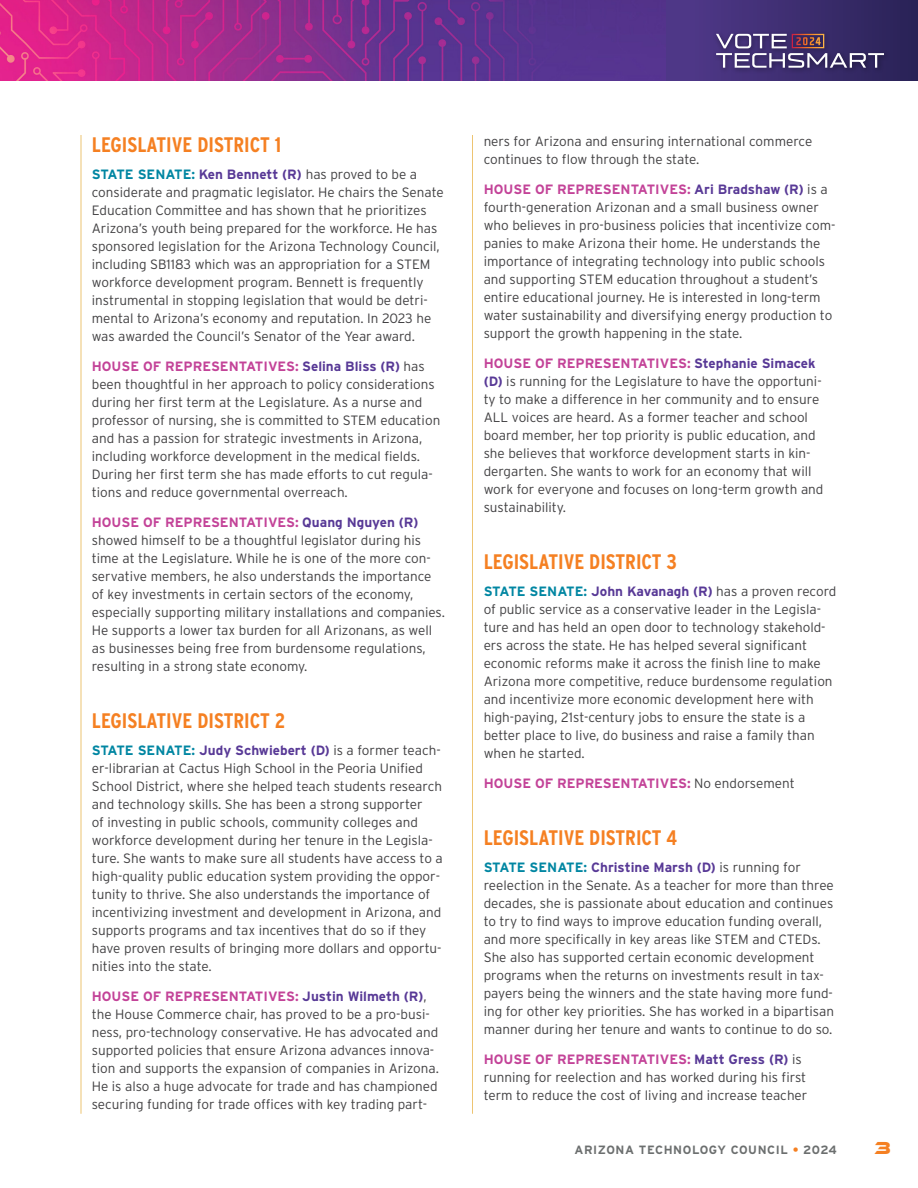
<style>
.page{position:relative;width:918px;height:1188px;background:#fff}
.page>*{position:absolute;margin:0;border:0;box-sizing:border-box;transform-origin:0 0}
.Legislative_District{font:700 21px "Interstate Condensed";color:#f58022}
.t1{font:18px "Ethnocentric Rg";color:#f58022}
.Body_-_2_3_Paragraph_Spacing{font:300 13.5px/18px "Interstate";color:#414042}
.Body_-_2_3_Paragraph_Spacing-2{font:700 13.5px "Interstate";color:#c34398}
.t2{font:700 12px "Interstate";letter-spacing:.05em;color:#6c6f6f}
.s1{font-weight:700;color:#0086a2}
.s2{font-weight:700;color:#583996}
.s3{font-weight:700;color:#c34398}
.s4{font-weight:300;color:#414042}
.s5{color:#f58022}
</style>
<div class="page">
<hr style="left:81px;top:135px;width:1px;height:979px;background:#edc472">
<hr style="left:472px;top:135px;width:1px;height:979px;background:#edc472">
<svg style="left:0;top:0;width:918px;height:81px;background:#7c2e88"></svg>
<div style="left:713px;top:30px;width:177px;height:44px;background:#000;opacity:.4"></div>
<svg style="left:716px;top:34px;width:168px;height:34px;background:#645582"></svg>
<p class="Legislative_District" style="left:92px;top:133px;width:191px">LEGISLATIVE DISTRICT 1</p>
<p class="Body_-_2_3_Paragraph_Spacing" style="left:92px;top:165px;width:354px"><span class="s1">STATE SENATE:</span> <span class="s2">Ken Bennett (R)</span> has proved to be a considerate and pragmatic legislator. He chairs the Senate Education Committee and has shown that he prioritizes Arizona’s youth being prepared for the workforce. He has sponsored legislation for the Arizona Technology Council, including SB1183 which was an appropriation for a STEM workforce development program. Bennett is frequently instrumental in stopping legislation that would be detri&shy;mental to Arizona’s economy and reputation. In 2023 he was awarded the Council’s Senator of the Year award.</p>
<p class="Body_-_2_3_Paragraph_Spacing" style="left:92px;top:357px;width:350px"><span class="s3">HOUSE OF REPRESENTATIVES:</span> <span class="s2">Selina Bliss (R)</span> has been thoughtful in her approach to policy considerations during her first term at the Legislature. As a nurse and professor of nursing, she is committed to STEM education and has a passion for strategic investments in Arizona, including workforce development in the medical fields.<br>During her first term she has made efforts to cut regula&shy;tions and reduce governmental overreach.</p>
<p class="Body_-_2_3_Paragraph_Spacing" style="left:92px;top:513px;width:355px"><span class="s3">HOUSE OF REPRESENTATIVES:</span> <span class="s2">Quang Nguyen (R) </span>showed himself to be a thoughtful legislator during his time at the Legislature. While he is one of the more con&shy;servative members, he also understands the importance of key investments in certain sectors of the economy, especially supporting military installations and companies.<br>He supports a lower tax burden for all Arizonans, as well as businesses being free from burdensome regulations, resulting in a strong state economy.</p>
<p class="Legislative_District" style="left:92px;top:709px;width:195px">LEGISLATIVE DISTRICT 2</p>
<p class="Body_-_2_3_Paragraph_Spacing" style="left:92px;top:741px;width:352px"><span class="s1">STATE SENATE:</span> <span class="s2">Judy Schwiebert (D)</span> is a former teach&shy;er-librarian at Cactus High School in the Peoria Unified School District, where she helped teach students research and technology skills. She has been a strong supporter<br>of investing in public schools, community colleges and workforce development during her tenure in the Legisla&shy;ture. She wants to make sure all students have access to a high-quality public education system providing the oppor&shy;tunity to thrive. She also understands the importance of incentivizing investment and development in Arizona, and supports programs and tax incentives that do so if they have proven results of bringing more dollars and opportu&shy;nities into the state.</p>
<p class="Body_-_2_3_Paragraph_Spacing" style="left:92px;top:987px;width:349px"><span class="s3">HOUSE OF REPRESENTATIVES:</span> <span class="s2">Justin Wilmeth (R)</span>, the House Commerce chair, has proved to be a pro-busi&shy;ness, pro-technology conservative. He has advocated and supported policies that ensure Arizona advances innova&shy;tion and supports the expansion of companies in Arizona.<br>He is also a huge advocate for trade and has championed securing funding for trade offices with key trading part-</p>
<p class="Body_-_2_3_Paragraph_Spacing" style="left:484px;top:132px;width:330px">ners for Arizona and ensuring international commerce continues to flow through the state.</p>
<p class="Body_-_2_3_Paragraph_Spacing" style="left:484px;top:180px;width:353px"><span class="s3">HOUSE OF REPRESENTATIVES:</span> <span class="s2">Ari Bradshaw (R)</span> is a fourth-generation Arizonan and a small business owner who believes in pro-business policies that incentivize com&shy;panies to make Arizona their home. He understands the importance of integrating technology into public schools and supporting STEM education throughout a student’s entire educational journey. He is interested in long-term water sustainability and diversifying energy production to support the growth happening in the state.</p>
<p class="Body_-_2_3_Paragraph_Spacing" style="left:484px;top:354px;width:341px"><span class="s3">HOUSE OF REPRESENTATIVES:</span> <span class="s2">Stephanie Simacek (D)</span> is running for the Legislature to have the opportuni&shy;ty to make a difference in her community and to ensure ALL voices are heard. As a former teacher and school board member, her top priority is public education, and she believes that workforce development starts in kin&shy;dergarten. She wants to work for an economy that will work for everyone and focuses on long-term growth and sustainability.</p>
<p class="Legislative_District" style="left:484px;top:550px;width:195px">LEGISLATIVE DISTRICT 3</p>
<p class="Body_-_2_3_Paragraph_Spacing" style="left:484px;top:582px;width:354px"><span class="s1">STATE SENATE:</span> <span class="s2">John Kavanagh (R)</span> has a proven record of public service as a conservative leader in the Legisla&shy;ture and has held an open door to technology stakehold&shy;ers across the state. He has helped several significant economic reforms make it across the finish line to make Arizona more competitive, reduce burdensome regulation and incentivize more economic development here with high-paying, 21st-century jobs to ensure the state is a better place to live, do business and raise a family than when he started.</p>
<p class="Body_-_2_3_Paragraph_Spacing-2" style="left:484px;top:776px;width:313px">HOUSE OF REPRESENTATIVES: <span class="s4">No endorsement</span></p>
<p class="Legislative_District" style="left:484px;top:826px;width:195px">LEGISLATIVE DISTRICT 4</p>
<p class="Body_-_2_3_Paragraph_Spacing" style="left:484px;top:858px;width:352px"><span class="s1">STATE SENATE:</span> <span class="s2">Christine Marsh (D)</span> is running for reelection in the Senate. As a teacher for more than three decades, she is passionate about education and continues to try to find ways to improve education funding overall, and more specifically in key areas like STEM and CTEDs.<br>She also has supported certain economic development programs when the returns on investments result in tax&shy;payers being the winners and the state having more fund&shy;ing for other key priorities. She has worked in a bipartisan manner during her tenure and wants to continue to do so.</p>
<p class="Body_-_2_3_Paragraph_Spacing" style="left:484px;top:1050px;width:325px"><span class="s3">HOUSE OF REPRESENTATIVES:</span> <span class="s2">Matt Gress (R)</span> is running for reelection and has worked during his first term to reduce the cost of living and increase teacher</p>
<p class="t2" style="left:574px;top:1143px;width:264px">ARIZONA TECHNOLOGY COUNCIL <span class="s5">•</span> 2024</p>
<h2 class="t1" style="left:875px;top:1137px;width:18px">3</h2>
</div>
